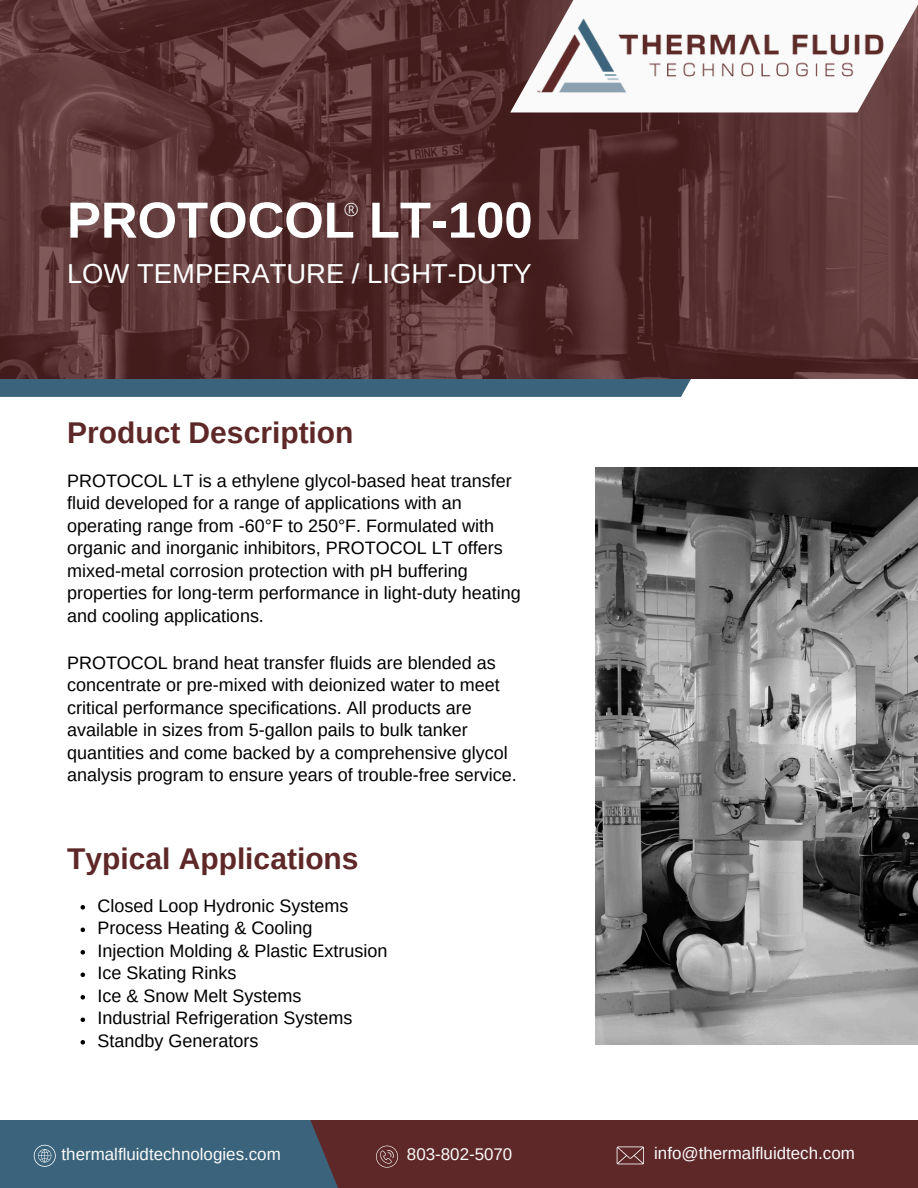
<style>
.page{position:relative;width:918px;height:1188px;background:#fff}
.page>*{position:absolute;margin:0;border:0;box-sizing:border-box;transform-origin:0 0}
.t1{font:700 50.85px "Arimo";color:#fff}
.t2{font:700 33.9px "Arimo";color:#fff}
.t3{font:700 30px "Arimo";color:#5f2828}
.t4{font:27.45px "Arimo";color:#fff}
.t5{font:18px/22.5px "Arimo";color:#000}
.t6{font:300 18px "Open Sans";color:#fff}
.t7{font:16.95px "Arimo";color:#fafafa}
</style>
<div class="page">
<div style="left:0;top:379px;width:691px;height:18px;background:#3b647c"></div>
<svg style="left:0;top:0;width:918px;height:379px;background:#593232"></svg>
<svg style="left:510px;top:0;width:408px;height:112px"></svg>
<img style="left:595px;top:468px;width:323px;height:577px">
<img style="left:529px;top:14px;width:362px;height:82px">
<div style="left:234px;top:1120px;width:684px;height:68px;background:#5f2828"></div>
<div style="left:0;top:1120px;width:338px;height:68px;background:#3b647c"></div>
<svg style="left:34px;top:1145px;width:22px;height:22px"></svg>
<svg style="left:376px;top:1145px;width:22px;height:23px"></svg>
<svg style="left:617px;top:1146px;width:27px;height:18px"></svg>
<svg style="left:81px;top:905px;width:4px;height:5px"></svg>
<svg style="left:81px;top:928px;width:4px;height:4px"></svg>
<svg style="left:81px;top:950px;width:4px;height:5px"></svg>
<svg style="left:81px;top:973px;width:4px;height:4px"></svg>
<svg style="left:81px;top:995px;width:4px;height:5px"></svg>
<svg style="left:81px;top:1018px;width:4px;height:4px"></svg>
<svg style="left:81px;top:1040px;width:4px;height:5px"></svg>
<h4 class="t1" style="left:67px;top:192px;width:467px">PROTOCOL LT-100</h4>
<p class="t6" style="left:344px;top:197px;width:16px">®</p>
<p class="t4" style="left:67px;top:258px;width:466px">LOW TEMPERATURE / LIGHT-DUTY</p>
<p class="t3" style="left:67px;top:416px;width:288px">Product Description</p>
<h3 class="t5" style="left:67px;top:469px;width:455px">PROTOCOL LT is a ethylene glycol-based heat transfer fluid developed for a range of applications with an operating range from -60°F to 250°F. Formulated with organic and inorganic inhibitors, PROTOCOL LT offers mixed-metal corrosion protection with pH buffering properties for long-term performance in light-duty heating and cooling applications.</h3>
<h4 class="t5" style="left:67px;top:651px;width:451px">PROTOCOL brand heat transfer fluids are blended as concentrate or pre-mixed with deionized water to meet critical performance specifications. All products are available in sizes from 5-gallon pails to bulk tanker quantities and come backed by a comprehensive glycol analysis program to ensure years of trouble-free service.</h4>
<p class="t3" style="left:67px;top:842px;width:293px">Typical Applications</p>
<p class="t5" style="left:98px;top:894px;width:252px">Closed Loop Hydronic Systems</p>
<p class="t5" style="left:98px;top:917px;width:216px">Process Heating &amp; Cooling</p>
<p class="t5" style="left:98px;top:939px;width:291px">Injection Molding &amp; Plastic Extrusion</p>
<p class="t5" style="left:98px;top:962px;width:140px">Ice Skating Rinks</p>
<p class="t5" style="left:98px;top:984px;width:205px">Ice &amp; Snow Melt Systems</p>
<p class="t5" style="left:98px;top:1007px;width:256px">Industrial Refrigeration Systems</p>
<p class="t5" style="left:98px;top:1029px;width:162px">Standby Generators</p>
<p class="t2" style="left:78px;top:1135px;width:180px">Contact Us</p>
<p class="t7" style="left:423px;top:1144px;width:107px">803-802-5070</p>
<h1 class="t7" style="left:617px;top:1144px;width:221px">thermalfluidtechnologies.com</h1>
<h2 class="t7" style="left:62px;top:1145px;width:221px">thermalfluidtechnologies.com</h2>
<p class="t7" style="left:407px;top:1145px;width:107px">803-802-5070</p>
<p class="t7" style="left:654px;top:1143px;width:202px">info@thermalfluidtech.com</p>
</div>
